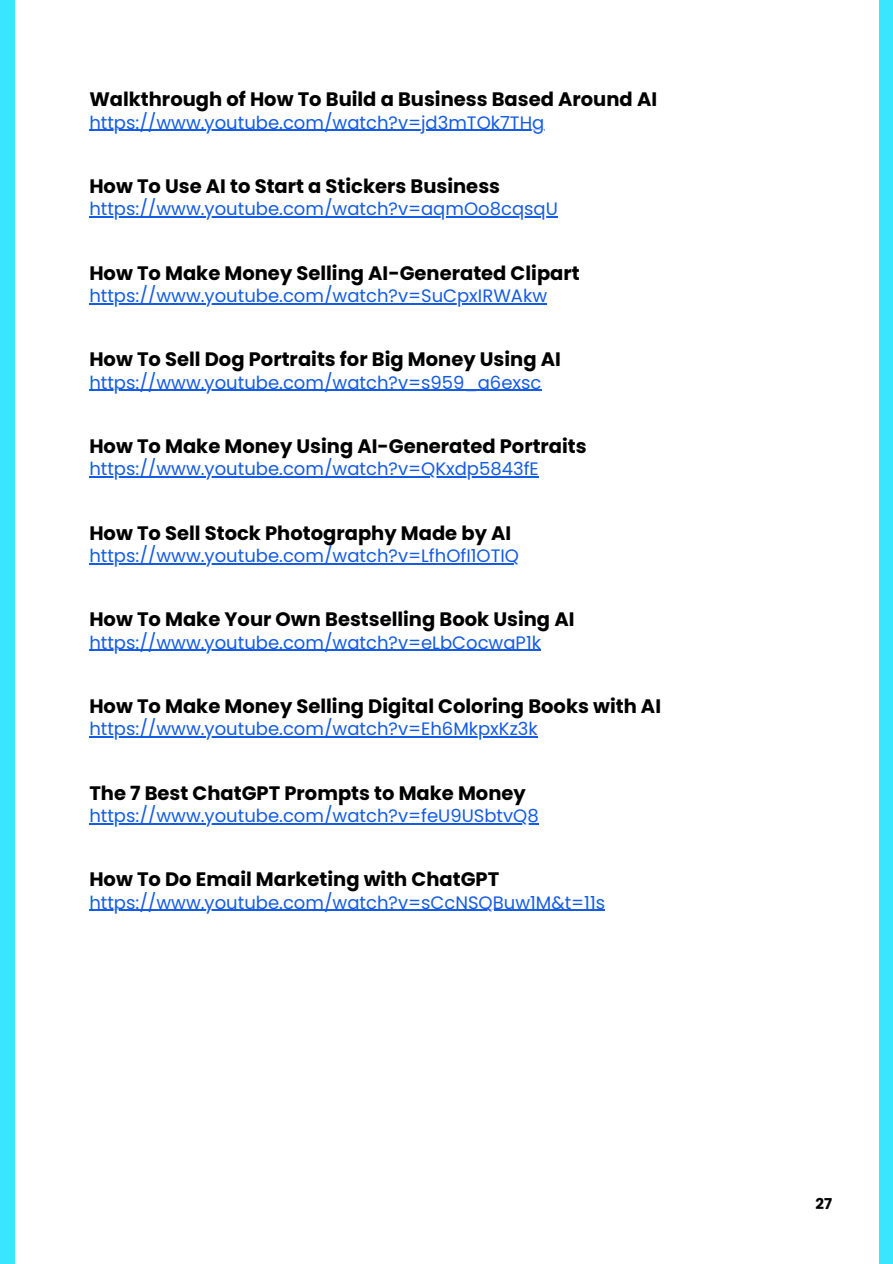
<style>
.page{position:relative;width:893px;height:1264px;background:#fff}
.page>*{position:absolute;margin:0;border:0;box-sizing:border-box;transform-origin:0 0}
.t1{font:700 19.5px "Poppins";color:#000}
.t2{font:18px "Poppins";color:#145be5}
.t3{font:700 15px "Poppins";color:#000}
</style>
<div class="page">
<div style="left:0;top:0;width:15px;height:1263px;background:#3ae5fe"></div>
<div style="left:878px;top:0;width:14px;height:1263px;background:#3ae5fe"></div>
<hr style="left:89px;top:130px;width:455px;height:1px;background:#145be5">
<hr style="left:89px;top:216px;width:469px;height:2px;background:#145be5">
<hr style="left:89px;top:303px;width:458px;height:1px;background:#145be5">
<hr style="left:89px;top:390px;width:452px;height:1px;background:#145be5">
<hr style="left:89px;top:476px;width:450px;height:1px;background:#145be5">
<hr style="left:89px;top:563px;width:430px;height:1px;background:#145be5">
<hr style="left:89px;top:650px;width:452px;height:1px;background:#145be5">
<hr style="left:89px;top:736px;width:448px;height:1px;background:#145be5">
<hr style="left:89px;top:823px;width:450px;height:1px;background:#145be5">
<hr style="left:89px;top:909px;width:516px;height:2px;background:#145be5">
<h1 class="t1" style="left:89px;top:86px;width:569px">Walkthrough of How To Build a Business Based Around AI</h1>
<h1 class="t2" style="left:89px;top:110px;width:456px">https://www.youtube.com/watch?v=jd3mTOk7THg</h1>
<h1 class="t1" style="left:89px;top:172px;width:412px">How To Use AI to Start a Stickers Business</h1>
<h1 class="t2" style="left:89px;top:196px;width:470px">https://www.youtube.com/watch?v=aqmOo8cqsqU</h1>
<h1 class="t1" style="left:89px;top:259px;width:492px">How To Make Money Selling AI-Generated Clipart</h1>
<h1 class="t2" style="left:89px;top:283px;width:459px">https://www.youtube.com/watch?v=SuCpxIRWAkw</h1>
<h1 class="t1" style="left:89px;top:346px;width:473px">How To Sell Dog Portraits for Big Money Using AI</h1>
<h1 class="t2" style="left:89px;top:370px;width:453px">https://www.youtube.com/watch?v=s959_a6exsc</h1>
<h1 class="t1" style="left:89px;top:432px;width:499px">How To Make Money Using AI-Generated Portraits</h1>
<h1 class="t2" style="left:89px;top:456px;width:451px">https://www.youtube.com/watch?v=QKxdp5843fE</h1>
<h1 class="t1" style="left:89px;top:519px;width:423px">How To Sell Stock Photography Made by AI</h1>
<h1 class="t2" style="left:89px;top:543px;width:431px">https://www.youtube.com/watch?v=LfhOfI1OTIQ</h1>
<h1 class="t1" style="left:89px;top:605px;width:486px">How To Make Your Own Bestselling Book Using AI</h1>
<h1 class="t2" style="left:89px;top:630px;width:453px">https://www.youtube.com/watch?v=eLbCocwaP1k</h1>
<h1 class="t1" style="left:89px;top:692px;width:573px">How To Make Money Selling Digital Coloring Books with AI</h1>
<h1 class="t2" style="left:89px;top:716px;width:450px">https://www.youtube.com/watch?v=Eh6MkpxKz3k</h1>
<h1 class="t1" style="left:89px;top:779px;width:438px">The 7 Best ChatGPT Prompts to Make Money</h1>
<h1 class="t2" style="left:89px;top:803px;width:451px">https://www.youtube.com/watch?v=feU9USbtvQ8</h1>
<h1 class="t1" style="left:89px;top:865px;width:411px">How To Do Email Marketing with ChatGPT</h1>
<p class="t2" style="left:89px;top:889px;width:517px">https://www.youtube.com/watch?v=sCcNSQBuw1M&amp;t=11s</p>
<p class="t3" style="left:815px;top:1193px;width:18px">27</p>
</div>
